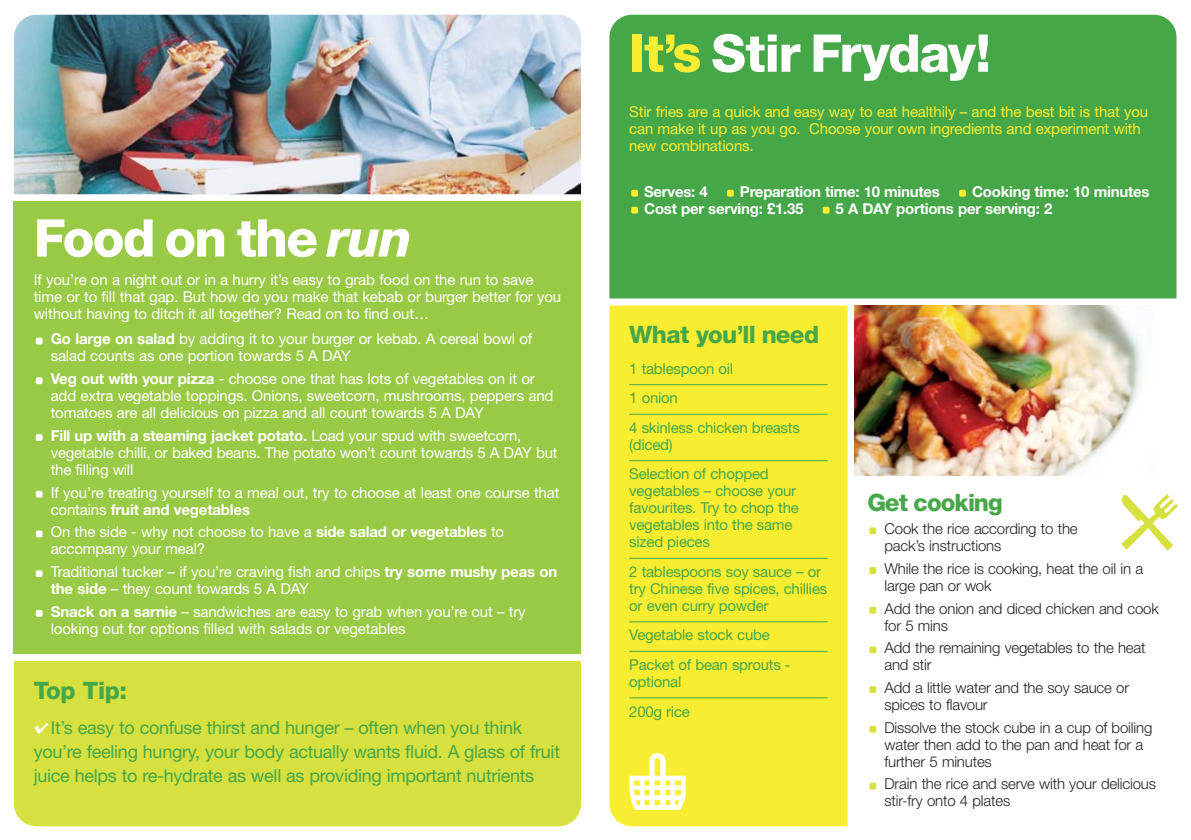
<style>
.page{position:relative;width:1191px;height:840px;background:#fff}
.page>*{position:absolute;margin:0;border:0;box-sizing:border-box;transform-origin:0 0}
.t1{font:800 52px "Helvetica Neue";letter-spacing:-.03em;color:#fff}
.t2{font:800 24px "Helvetica Neue";letter-spacing:-.03em;color:#46a748}
.t3{font:18px/24px "Helvetica Neue";letter-spacing:-.015em;color:#46a748}
.t4{font:15px/17px "Helvetica Neue";letter-spacing:-.01em;color:#fff}
.t5{font:300 15px/17px "Helvetica Neue";letter-spacing:-.01em;color:#231f20}
.t6{font:15px/29.4px "Helvetica Neue";letter-spacing:-.015em;color:#46a748}
.t7{font:15px/17px "Helvetica Neue";letter-spacing:-.01em;color:#f9ed31}
.t8{font:700 15px "Helvetica Neue";letter-spacing:-.015em;color:#fff}
.s1{font-style:italic}
.s2{font-weight:700}
.s3{color:#fff}
.s4{color:#f9ed31}
</style>
<div class="page">
<div style="left:14px;top:201px;width:567px;height:452px;background:#99ca45"></div>
<div style="left:14px;top:660px;width:567px;height:165px;background:#d6e03f"></div>
<div style="left:36px;top:609px;width:7px;height:7px;background:#fff;border-radius:2px"></div>
<div style="left:36px;top:570px;width:7px;height:6px;background:#fff;border-radius:2px"></div>
<div style="left:36px;top:530px;width:7px;height:7px;background:#fff;border-radius:2px"></div>
<div style="left:36px;top:490px;width:7px;height:7px;background:#fff;border-radius:2px"></div>
<div style="left:36px;top:434px;width:7px;height:6px;background:#fff;border-radius:2px"></div>
<div style="left:36px;top:377px;width:7px;height:7px;background:#fff;border-radius:2px"></div>
<div style="left:36px;top:337px;width:7px;height:7px;background:#fff;border-radius:2px"></div>
<div style="left:609px;top:15px;width:567px;height:283px;background:#46a748"></div>
<img style="left:14px;top:37px;width:567px;height:157px">
<img style="left:14px;top:15px;width:567px;height:22px">
<div style="left:609px;top:305px;width:238px;height:520px;background:#f9ed31"></div>
<svg style="left:629px;top:752px;width:57px;height:57px"></svg>
<div style="left:822px;top:207px;width:7px;height:6px;background:#f9ed31;border-radius:2px"></div>
<div style="left:631px;top:207px;width:7px;height:6px;background:#f9ed31;border-radius:2px"></div>
<div style="left:959px;top:190px;width:7px;height:6px;background:#f9ed31;border-radius:2px"></div>
<div style="left:727px;top:190px;width:7px;height:6px;background:#f9ed31;border-radius:2px"></div>
<div style="left:631px;top:190px;width:7px;height:6px;background:#f9ed31;border-radius:2px"></div>
<hr style="left:629px;top:384px;width:198px;height:1px;background:#46a748">
<hr style="left:629px;top:413px;width:198px;height:1px;background:#46a748">
<hr style="left:629px;top:460px;width:198px;height:1px;background:#46a748">
<hr style="left:629px;top:557px;width:198px;height:1px;background:#46a748">
<hr style="left:629px;top:621px;width:198px;height:1px;background:#46a748">
<hr style="left:629px;top:650px;width:198px;height:1px;background:#46a748">
<hr style="left:629px;top:697px;width:198px;height:1px;background:#46a748">
<div style="left:869px;top:782px;width:7px;height:7px;background:#d6e03f;border-radius:2px"></div>
<div style="left:869px;top:725px;width:7px;height:7px;background:#d6e03f;border-radius:2px"></div>
<svg style="left:869px;top:685px;width:7px;height:7px"></svg>
<div style="left:869px;top:646px;width:7px;height:7px;background:#d6e03f;border-radius:2px"></div>
<div style="left:869px;top:606px;width:7px;height:7px;background:#d6e03f;border-radius:2px"></div>
<div style="left:869px;top:566px;width:7px;height:7px;background:#d6e03f;border-radius:2px"></div>
<div style="left:869px;top:527px;width:7px;height:7px;background:#d6e03f;border-radius:2px"></div>
<img style="left:854px;top:305px;width:288px;height:170px">
<svg style="left:1121px;top:494px;width:57px;height:56px"></svg>
<h1 class="t1" style="left:34px;top:219px;width:379px">Food on the <span class="s1">run</span></h1>
<p class="t4" style="left:34px;top:272px;width:529px">If you’re on a night out or in a hurry it’s easy to grab food on the run to save time or to fill that gap. But how do you make that kebab or burger better for you without having to ditch it all together? Read on to find out…</p>
<p class="t4" style="left:51px;top:332px;width:483px"><span class="s2">Go large on salad</span> by adding it to your burger or kebab. A cereal bowl of salad counts as one portion towards 5 A DAY</p>
<p class="t4" style="left:51px;top:371px;width:504px"><span class="s2">Veg out with your pizza</span> - choose one that has lots of vegetables on it or add extra vegetable toppings. Onions, sweetcorn, mushrooms, peppers and tomatoes are all delicious on pizza and all count towards 5 A DAY</p>
<p class="t4" style="left:51px;top:428px;width:508px"><span class="s2">Fill up with a steaming jacket potato.</span> Load your spud with sweetcorn, vegetable chilli, or baked beans. The potato won’t count towards 5 A DAY but the filling will</p>
<p class="t4" style="left:51px;top:485px;width:510px">If you’re treating yourself to a meal out, try to choose at least one course that contains <span class="s2">fruit and vegetables</span></p>
<p class="t4" style="left:51px;top:524px;width:455px">On the side - why not choose to have a <span class="s2">side salad or vegetables</span> to accompany your meal?</p>
<p class="t4" style="left:51px;top:564px;width:508px">Traditional tucker – if you’re craving fish and chips <span class="s2">try some mushy peas on the side</span> – they count towards 5 A DAY</p>
<p class="t4" style="left:51px;top:604px;width:476px"><span class="s2">Snack on a sarnie</span> – sandwiches are easy to grab when you’re out – try looking out for options filled with salads or vegetables</p>
<h2 class="t2" style="left:34px;top:681px;width:95px">Top Tip:</h2>
<p class="t3" style="left:34px;top:717px;width:528px"><span class="s3">◊</span>It’s easy to confuse thirst and hunger – often when you think you’re feeling hungry, your body actually wants fluid. A glass of fruit juice helps to re-hydrate as well as providing important nutrients</p>
<h1 class="t1" style="left:629px;top:35px;width:363px"><span class="s4">It’s</span> Stir Fryday!</h1>
<p class="t7" style="left:629px;top:105px;width:520px">Stir fries are a quick and easy way to eat healthily – and the best bit is that you can make it up as you go. Choose your own ingredients and experiment with new combinations.</p>
<p class="t8" style="left:644px;top:186px;width:65px">Serves: 4</p>
<p class="t8" style="left:740px;top:186px;width:202px">Preparation time: 10 minutes</p>
<p class="t8" style="left:972px;top:186px;width:179px">Cooking time: 10 minutes</p>
<p class="t8" style="left:644px;top:203px;width:161px">Cost per serving: £1.35</p>
<p class="t8" style="left:835px;top:203px;width:218px">5 A DAY portions per serving: 2</p>
<h2 class="t2" style="left:629px;top:325px;width:191px">What you’ll need</h2>
<p class="t6" style="left:629px;top:355px;width:172px">1 tablespoon oil<br>1 onion<br>4 skinless chicken breasts</p>
<p class="t6" style="left:629px;top:431px;width:141px">(diced)<br>Selection of chopped</p>
<p class="t6" style="left:629px;top:483px;width:171px;line-height:17px">vegetables – choose your favourites. Try to chop the vegetables into the same sized pieces</p>
<p class="t6" style="left:629px;top:564px;width:200px;line-height:17px">2 tablespoons soy sauce – or try Chinese five spices, chillies or even curry powder</p>
<p class="t6" style="left:629px;top:621px;width:163px">Vegetable stock cube<br>Packet of bean sprouts -</p>
<p class="t6" style="left:629px;top:668px;width:62px">optional<br>200g rice</p>
<h2 class="t2" style="left:867px;top:494px;width:137px">Get cooking</h2>
<p class="t5" style="left:884px;top:521px;width:195px">Cook the rice according to the pack’s instructions</p>
<p class="t5" style="left:884px;top:561px;width:260px">While the rice is cooking, heat the oil in a large pan or wok</p>
<p class="t5" style="left:884px;top:600px;width:276px">Add the onion and diced chicken and cook for 5 mins</p>
<p class="t5" style="left:884px;top:640px;width:263px">Add the remaining vegetables to the heat and stir</p>
<p class="t5" style="left:884px;top:680px;width:246px">Add a little water and the soy sauce or spices to flavour</p>
<p class="t5" style="left:884px;top:719px;width:269px">Dissolve the stock cube in a cup of boiling water then add to the pan and heat for a further 5 minutes</p>
<p class="t5" style="left:884px;top:776px;width:273px">Drain the rice and serve with your delicious stir-fry onto 4 plates</p>
</div>
